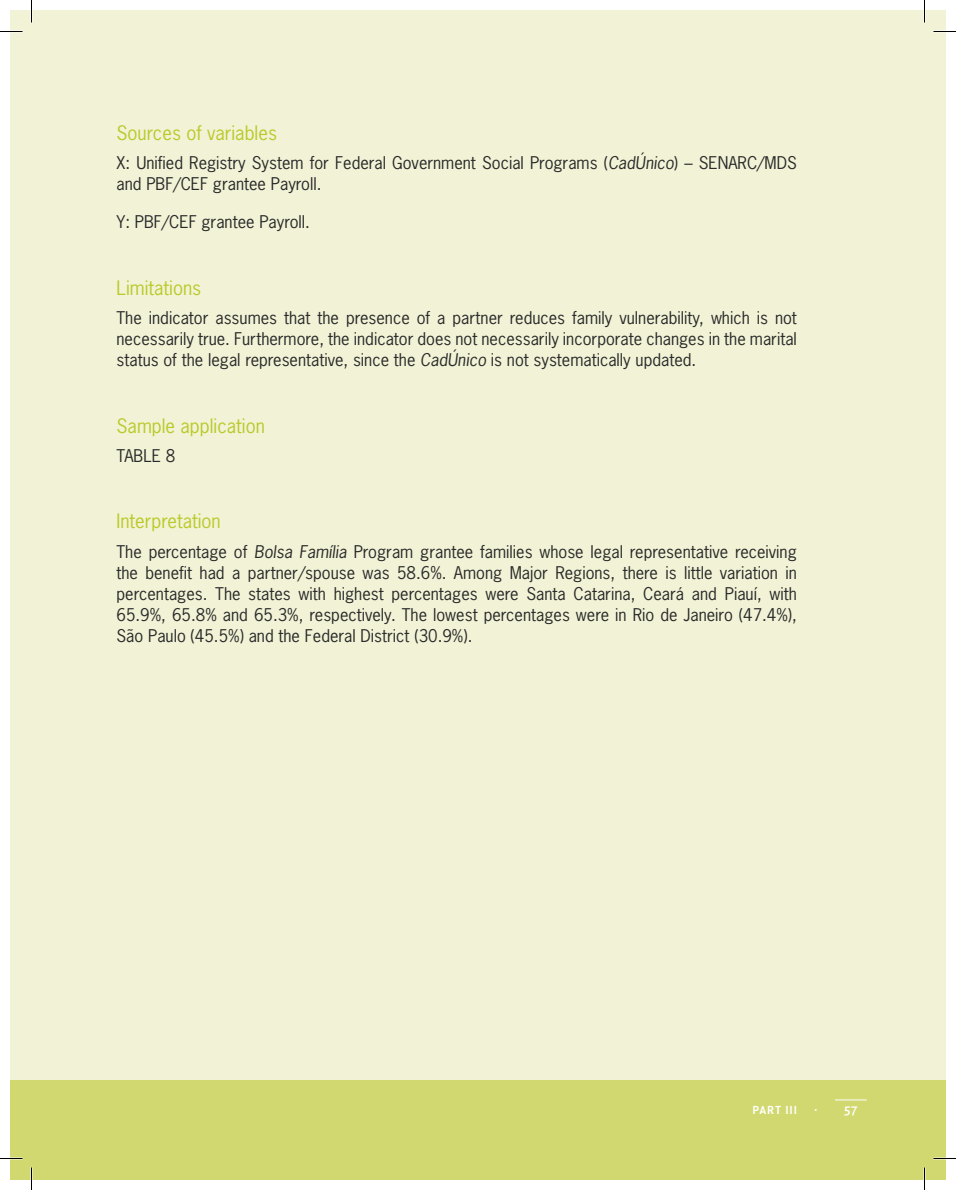
<style>
.page{position:relative;width:956px;height:1190px;background:#fff}
.page>*{position:absolute;margin:0;border:0;box-sizing:border-box;transform-origin:0 0}
.t1{font:18.75px "News Gothic Std";color:#bbc92b}
.t2{font:16.5px/21px "News Gothic Std";color:#2a2a2a;text-align:justify}
.t3{font:500 13.5px "Bliss Caps";color:#fff}
.t4{font:700 11.25px "DIN";letter-spacing:.08em;color:#fff;scale:.95 1}
.s1{font-style:italic}
.s2{font-family:"DIN";font-weight:700;font-size:6px}
</style>
<div class="page">
<div style="left:10px;top:10px;width:22px;height:1170px;background:#f2f3d6"></div>
<div style="left:10px;top:1080px;width:22px;height:100px;background:#d1d870"></div>
<div style="left:32px;top:10px;width:914px;height:1170px;background:#f2f3d6"></div>
<div style="left:32px;top:1080px;width:914px;height:100px;background:#d1d870"></div>
<hr style="left:835px;top:1099px;width:32px;height:1px;background:#fff">
<hr style="left:0;top:1157px;width:22px;height:2px;background:#fff">
<hr style="left:933px;top:1157px;width:23px;height:2px;background:#fff">
<hr style="left:923px;top:0;width:2px;height:22px;background:#fff">
<hr style="left:923px;top:1167px;width:2px;height:23px;background:#fff">
<svg style="left:0;top:31px;width:22px;height:1px"></svg>
<svg style="left:933px;top:31px;width:23px;height:1px"></svg>
<svg style="left:0;top:1158px;width:22px;height:1px"></svg>
<svg style="left:933px;top:1158px;width:23px;height:1px"></svg>
<svg style="left:31px;top:0;width:1px;height:22px"></svg>
<svg style="left:31px;top:1167px;width:1px;height:23px"></svg>
<svg style="left:924px;top:0;width:1px;height:22px"></svg>
<svg style="left:924px;top:1167px;width:1px;height:23px"></svg>
<p class="t1" style="left:117px;top:121px;width:162px">Sources of variables</p>
<p class="t2" style="left:117px;top:152px;width:682px">X: Unified Registry System for Federal Government Social Programs (<span class="s1">CadÚnico</span>) – SENARC/MDS and PBF/CEF grantee Payroll.</p>
<p class="t2" style="left:117px;top:211px;width:195px">Y: PBF/CEF grantee Payroll.</p>
<p class="t1" style="left:117px;top:275px;width:86px">Limitations</p>
<p class="t2" style="left:117px;top:307px;width:682px">The indicator assumes that the presence of a partner reduces family vulnerability, which is not necessarily true. Furthermore, the indicator does not necessarily incorporate changes in the marital status of the legal representative, since the <span class="s1">CadÚnico</span> is not systematically updated.</p>
<p class="t1" style="left:117px;top:413px;width:150px">Sample application</p>
<p class="t2" style="left:117px;top:445px;width:60px">TABLE 8</p>
<p class="t1" style="left:117px;top:509px;width:106px">Interpretation</p>
<p class="t2" style="left:117px;top:541px;width:682px">The percentage of <span class="s1">Bolsa Família</span> Program grantee families whose legal representative receiving the benefit had a partner/spouse was 58.6%. Among Major Regions, there is little variation in percentages. The states with highest percentages were Santa Catarina, Ceará and Piauí, with 65.9%, 65.8% and 65.3%, respectively. The lowest percentages were in Rio de Janeiro (47.4%), São Paulo (45.5%) and the Federal District (30.9%).</p>
<p class="t4" style="left:753px;top:1102px;width:48px">PART III</p>
<p class="t3" style="left:815px;top:1101px;width:45px"><span class="s2">•</span> 57</p>
</div>
